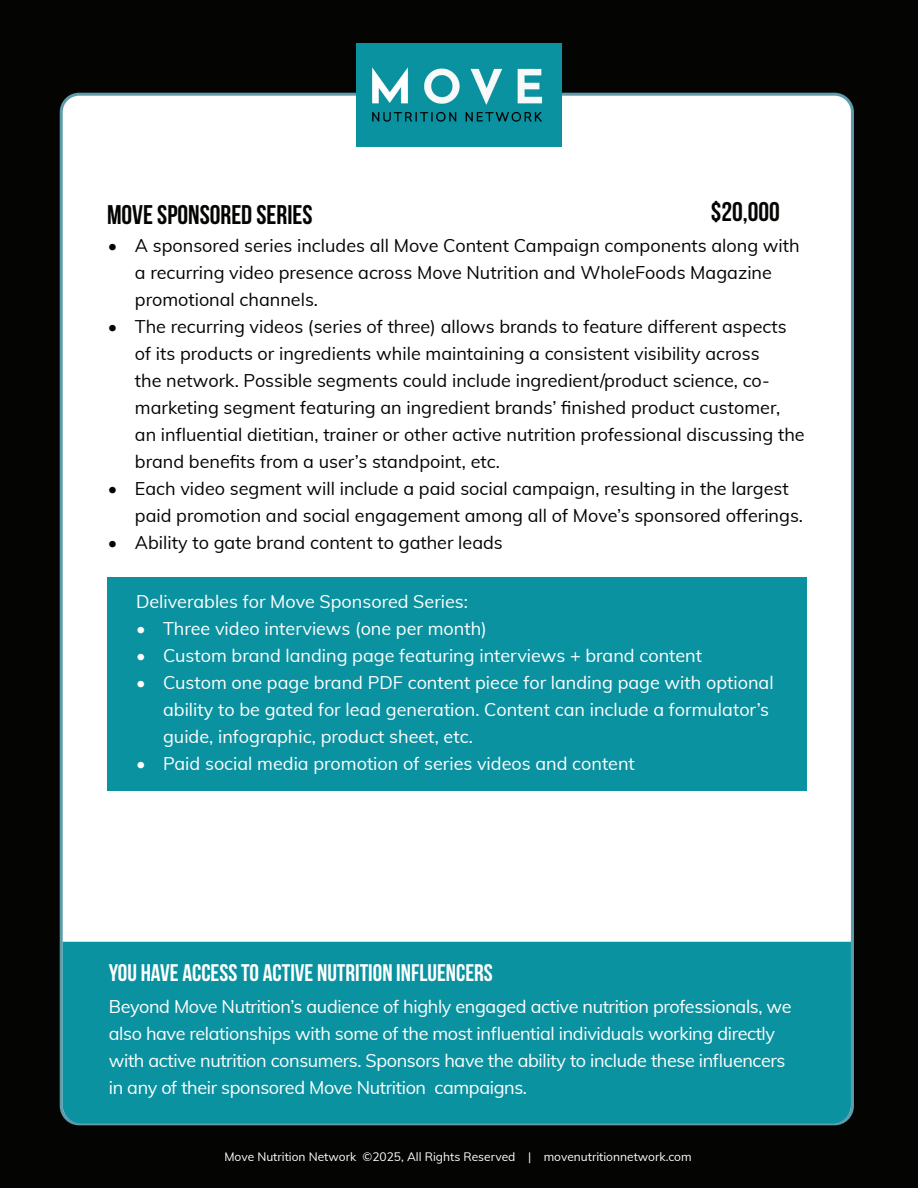
<style>
.page{position:relative;width:918px;height:1188px;background:#040503}
.page>*{position:absolute;margin:0;border:0;box-sizing:border-box;transform-origin:0 0}
.t1{font:700 27px "Bebas Neue";color:#040503}
.t2{font:700 24px "Bebas Neue";color:#fff}
.t3{font:18px/27px "Muli";color:#040503}
.t4{font:18px/27px "Muli";letter-spacing:-.005em;color:#fff}
.t5{font:12px "Muli";color:#fff}
</style>
<div class="page">
<div style="left:61px;top:94px;width:791px;height:1030px;background:#fff;border-radius:18px"></div>
<div style="left:107px;top:577px;width:700px;height:214px;background:#0b92a0"></div>
<img style="left:356px;top:43px;width:206px;height:104px">
<div style="left:63px;top:942px;width:788px;height:181px;background:#0b92a0"></div>
<p class="t1" style="left:711px;top:197px;width:71px">$20,000</p>
<p class="t1" style="left:107px;top:200px;width:207px">MOVE SPONSORED SERIES</p>
<p class="t3" style="left:135px;top:231px;width:666px;text-indent:-27px">• A sponsored series includes all Move Content Campaign components along with a recurring video presence across Move Nutrition and WholeFoods Magazine promotional channels.</p>
<p class="t3" style="left:135px;top:312px;width:671px;text-indent:-27px">• The recurring videos (series of three) allows brands to feature different aspects of its products or ingredients while maintaining a consistent visibility across<br>the network. Possible segments could include ingredient/product science, co&shy;marketing segment featuring an ingredient brands’ finished product customer, an influential dietitian, trainer or other active nutrition professional discussing the brand benefits from a user’s standpoint, etc.</p>
<p class="t3" style="left:135px;top:474px;width:670px;text-indent:-27px">• Each video segment will include a paid social campaign, resulting in the largest paid promotion and social engagement among all of Move’s sponsored offerings.</p>
<p class="t3" style="left:108px;top:528px;width:397px">• Ability to gate brand content to gather leads</p>
<p class="t4" style="left:136px;top:587px;width:333px">Deliverables for Move Sponsored Series:</p>
<p class="t4" style="left:136px;top:614px;width:352px">• Three video interviews (one per month)</p>
<p class="t4" style="left:136px;top:641px;width:568px">• Custom brand landing page featuring interviews + brand content</p>
<p class="t4" style="left:163px;top:668px;width:612px;text-indent:-27px">• Custom one page brand PDF content piece for landing page with optional ability to be gated for lead generation. Content can include a formulator’s guide, infographic, product sheet, etc.</p>
<p class="t4" style="left:136px;top:749px;width:500px">• Paid social media promotion of series videos and content</p>
<p class="t2" style="left:109px;top:960px;width:386px">YOU HAVE ACCESS TO ACTIVE NUTRITION INFLUENCERS</p>
<p class="t4" style="left:109px;top:992px;width:684px">Beyond Move Nutrition’s audience of highly engaged active nutrition professionals, we also have relationships with some of the most influential individuals working directly with active nutrition consumers. Sponsors have the ability to include these influencers in any of their sponsored Move Nutrition campaigns.</p>
<p class="t5" style="left:224px;top:1148px;width:469px">Move Nutrition Network ©2025, All Rights Reserved | movenutritionnetwork.com</p>
</div>
